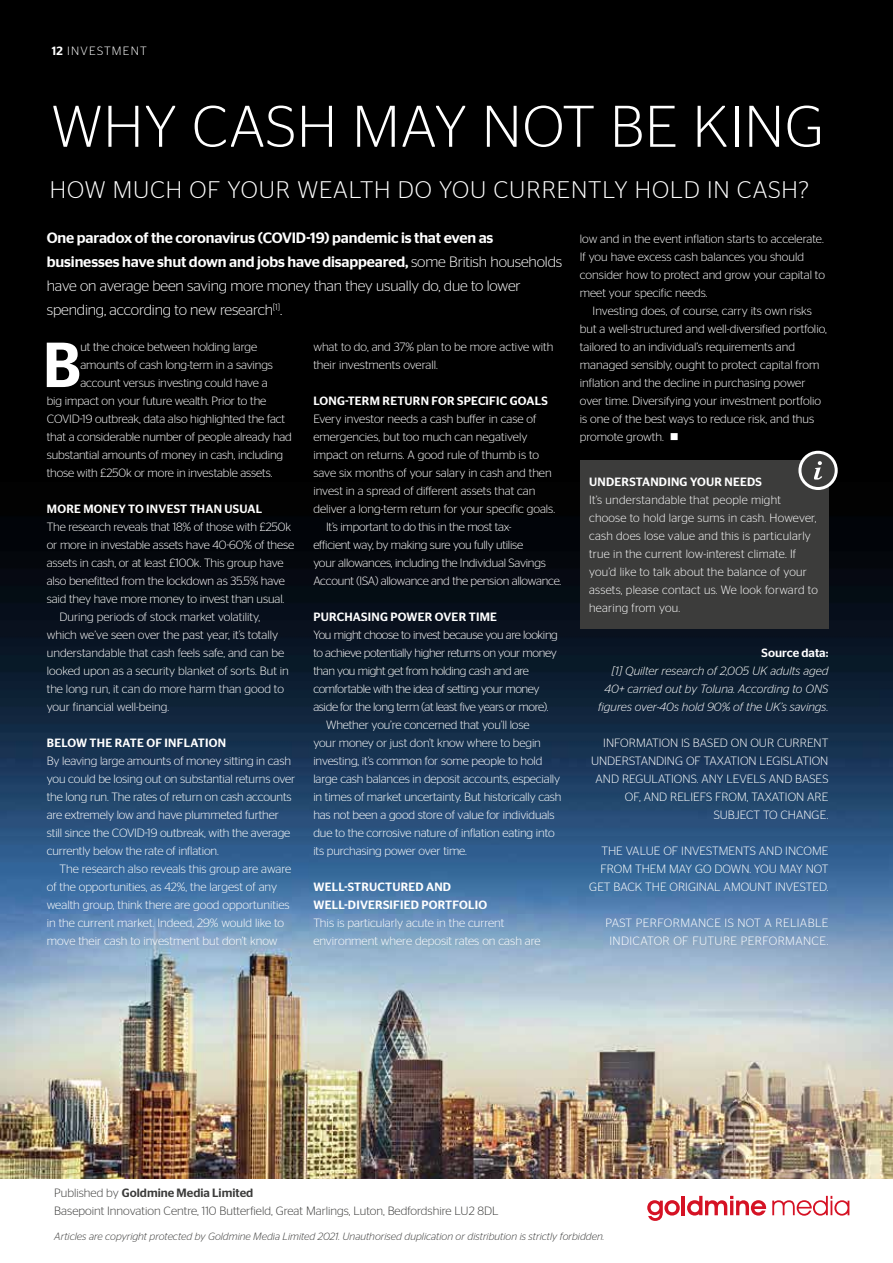
<style>
.page{position:relative;width:893px;height:1263px;background:#fff}
.page>*{position:absolute;margin:0;border:0;box-sizing:border-box;transform-origin:0 0}
.t1{font:500 63.45px "Stag Sans";color:#fff}
.t2{font:300 58.5px "Stag Sans";letter-spacing:.02em;color:#fff}
.t3{font:300 24px "Stag Sans";letter-spacing:.04em;color:#fff}
.t4{font:300 15px/24px "Stag Sans";letter-spacing:-.01em;color:#fff}
.t5{font:300 12px/18px "Stag Sans";letter-spacing:-.01em;color:#fff}
.t6{font:300 12px/18px "Stag Sans";letter-spacing:.02em;color:#fff}
.t7{font:300 12px "Stag Sans";letter-spacing:-.03em;color:#fff}
.t8{font:500 12px/18px "Stag Sans";letter-spacing:.02em;color:#fff}
.t9{font:italic 300 12px/18px "Stag Sans";color:#fff;text-align:right}
.t10{font:300 12px/18px "Stag Sans";color:#3c3c3b}
.t11{font:300 12px/18px "Stag Sans";letter-spacing:.03em;color:#fff;text-align:center}
.t12{font:300 12px "Stag Sans";letter-spacing:.1em;color:#fff}
.t13{font:500 12px "Stag Sans";color:#fff}
.t14{font:italic 300 10.5px "Stag Sans";color:#3c3c3b}
.s1{font-weight:500}
</style>
<div class="page">
<img style="left:0;top:0;width:893px;height:1179px">
<div style="left:581px;top:460px;width:248px;height:168px;background:#3c3c3b"></div>
<div style="left:800px;top:452px;width:36px;height:36px;background:#3c3c3b;border-radius:50%"></div>
<div style="left:798px;top:451px;width:40px;height:39px;border:3px solid #fff;border-radius:50%"></div>
<svg style="left:814px;top:461px;width:8px;height:19px"></svg>
<svg style="left:647px;top:1200px;width:33px;height:21px"></svg>
<hr style="left:682px;top:1196px;width:3px;height:19px;background:#d51224">
<svg style="left:687px;top:1196px;width:79px;height:19px"></svg>
<svg style="left:772px;top:1196px;width:77px;height:20px"></svg>
<p class="t12" style="left:52px;top:44px;width:96px"><span class="s1">12</span> INVESTMENT</p>
<h2 class="t2" style="left:52px;top:94px;width:774px">WHY CASH MAY NOT BE KING</h2>
<h3 class="t3" style="left:50px;top:177px;width:761px">HOW MUCH OF YOUR WEALTH DO YOU CURRENTLY HOLD IN CASH?</h3>
<p class="t4" style="left:47px;top:225px;width:517px"><span class="s1">One paradox of the coronavirus (COVID-19) pandemic is that even as businesses have shut down and jobs have disappeared,</span> some British households have on average been saving more money than they usually do, due to lower spending, according to new research<sup>[1]</sup>.</p>
<h1 class="t1" style="left:43px;top:328px;width:40px">B</h1>
<p class="t5" style="left:80px;top:338px;width:178px">ut the choice between holding large</p>
<p class="t5" style="left:580px;top:230px;width:247px">low and in the event inflation starts to accelerate.<br>If you have excess cash balances you should consider how to protect and grow your capital to meet your specific needs.</p>
<p class="t5" style="left:580px;top:302px;width:248px;text-indent:13px">Investing does, of course, carry its own risks but a well-structured and well-diversified portfolio, tailored to an individual’s requirements and managed sensibly, ought to protect capital from inflation and the decline in purchasing power over time. Diversifying your investment portfolio is one of the best ways to reduce risk, and thus promote growth. ■</p>
<p class="t5" style="left:313px;top:338px;width:242px">what to do, and 37% plan to be more active with their investments overall.</p>
<p class="t8" style="left:313px;top:392px;width:236px">LONG-TERM RETURN FOR SPECIFIC GOALS</p>
<p class="t5" style="left:313px;top:410px;width:225px">Every investor needs a cash buffer in case of</p>
<p class="t5" style="left:313px;top:428px;width:216px">emergencies, but too much can negatively</p>
<p class="t5" style="left:313px;top:446px;width:227px">impact on returns. A good rule of thumb is to</p>
<p class="t5" style="left:313px;top:464px;width:240px">save six months of your salary in cash and then</p>
<p class="t5" style="left:313px;top:482px;width:224px">invest in a spread of different assets that can</p>
<p class="t5" style="left:313px;top:500px;width:243px">deliver a long-term return for your specific goals.</p>
<p class="t5" style="left:326px;top:518px;width:187px">It’s important to do this in the most tax-</p>
<p class="t5" style="left:313px;top:536px;width:211px">efficient way, by making sure you fully utilise</p>
<p class="t5" style="left:313px;top:554px;width:234px">your allowances, including the Individual Savings</p>
<p class="t5" style="left:313px;top:572px;width:250px">Account (ISA) allowance and the pension allowance.</p>
<p class="t8" style="left:313px;top:608px;width:185px">PURCHASING POWER OVER TIME</p>
<p class="t7" style="left:313px;top:628px;width:246px">You might choose to invest because you are looking</p>
<p class="t7" style="left:313px;top:646px;width:245px">to achieve potentially higher returns on your money</p>
<p class="t7" style="left:313px;top:664px;width:217px">than you might get from holding cash and are</p>
<p class="t7" style="left:313px;top:682px;width:228px">comfortable with the idea of setting your money</p>
<p class="t7" style="left:313px;top:700px;width:237px">aside for the long term (at least five years or more).</p>
<p class="t5" style="left:326px;top:716px;width:205px">Whether you’re concerned that you’ll lose</p>
<p class="t5" style="left:313px;top:734px;width:229px">your money or just don’t know where to begin</p>
<p class="t5" style="left:313px;top:752px;width:231px">investing, it’s common for some people to hold</p>
<p class="t5" style="left:313px;top:770px;width:248px">large cash balances in deposit accounts, especially</p>
<p class="t5" style="left:313px;top:788px;width:250px">in times of market uncertainty. But historically cash</p>
<p class="t5" style="left:313px;top:806px;width:243px">has not been a good store of value for individuals</p>
<p class="t5" style="left:313px;top:824px;width:243px">due to the corrosive nature of inflation eating into</p>
<p class="t5" style="left:313px;top:842px;width:155px">its purchasing power over time.</p>
<p class="t8" style="left:313px;top:878px;width:175px">WELL-STRUCTURED AND<br>WELL-DIVERSIFIED PORTFOLIO</p>
<p class="t5" style="left:313px;top:914px;width:229px">This is particularly acute in the current environment where deposit rates on cash are</p>
<p class="t5" style="left:80px;top:356px;width:194px">amounts of cash long-term in a savings</p>
<p class="t5" style="left:80px;top:374px;width:189px">account versus investing could have a</p>
<p class="t5" style="left:47px;top:392px;width:221px">big impact on your future wealth. Prior to the</p>
<p class="t5" style="left:47px;top:410px;width:240px">COVID-19 outbreak, data also highlighted the fact</p>
<p class="t5" style="left:47px;top:428px;width:247px">that a considerable number of people already had</p>
<p class="t5" style="left:47px;top:446px;width:238px">substantial amounts of money in cash, including</p>
<p class="t5" style="left:47px;top:464px;width:227px">those with £250k or more in investable assets.</p>
<p class="t8" style="left:47px;top:500px;width:217px">MORE MONEY TO INVEST THAN USUAL</p>
<p class="t5" style="left:47px;top:518px;width:246px">The research reveals that 18% of those with £250k</p>
<p class="t5" style="left:47px;top:536px;width:249px">or more in investable assets have 40-60% of these</p>
<p class="t5" style="left:47px;top:554px;width:238px">assets in cash, or at least £100k. This group have</p>
<p class="t5" style="left:47px;top:572px;width:240px">also benefitted from the lockdown as 35.5% have</p>
<p class="t5" style="left:47px;top:590px;width:239px">said they have more money to invest than usual.</p>
<p class="t5" style="left:60px;top:608px;width:202px">During periods of stock market volatility,</p>
<p class="t5" style="left:47px;top:626px;width:233px">which we’ve seen over the past year, it’s totally</p>
<p class="t5" style="left:47px;top:644px;width:239px">understandable that cash feels safe, and can be</p>
<p class="t5" style="left:47px;top:662px;width:244px">looked upon as a security blanket of sorts. But in</p>
<p class="t5" style="left:47px;top:680px;width:239px">the long run, it can do more harm than good to</p>
<p class="t5" style="left:47px;top:698px;width:124px">your financial well-being.</p>
<p class="t8" style="left:47px;top:734px;width:181px">BELOW THE RATE OF INFLATION</p>
<p class="t5" style="left:47px;top:752px;width:250px">By leaving large amounts of money sitting in cash you could be losing out on substantial returns over the long run. The rates of return on cash accounts are extremely low and have plummeted further still since the COVID-19 outbreak, with the average currently below the rate of inflation.</p>
<p class="t5" style="left:47px;top:860px;width:246px;text-indent:13px">The research also reveals this group are aware of the opportunities, as 42%, the largest of any wealth group, think there are good opportunities in the current market. Indeed, 29% would like to move their cash to investment but don’t know</p>
<p class="t8" style="left:589px;top:473px;width:174px">UNDERSTANDING YOUR NEEDS</p>
<p class="t6" style="left:589px;top:490px;width:230px">It’s understandable that people might choose to hold large sums in cash. However, cash does lose value and this is particularly true in the current low-interest climate. If you’d like to talk about the balance of your assets, please contact us. We look forward to hearing from you.</p>
<p class="t13" style="left:762px;top:646px;width:68px">Source data:</p>
<p class="t9" style="left:598px;top:662px;width:232px">[1] Quilter research of 2,005 UK adults aged<br>40+ carried out by Toluna. According to ONS figures over-40s hold 90% of the UK’s savings.</p>
<p class="t5" style="left:591px;top:734px;width:239px;text-align:right">INFORMATION IS BASED ON OUR CURRENT UNDERSTANDING OF TAXATION LEGISLATION AND REGULATIONS. ANY LEVELS AND BASES OF, AND RELIEFS FROM, TAXATION ARE SUBJECT TO CHANGE.</p>
<p class="t5" style="left:589px;top:842px;width:241px;text-align:right">THE VALUE OF INVESTMENTS AND INCOME<br>FROM THEM MAY GO DOWN. YOU MAY NOT<br>GET BACK THE ORIGINAL AMOUNT INVESTED.</p>
<p class="t11" style="left:605px;top:914px;width:225px">PAST PERFORMANCE IS NOT A RELIABLE<br>INDICATOR OF FUTURE PERFORMANCE.</p>
<p class="t10" style="left:54px;top:1183px;width:446px">Published by <span class="s1">Goldmine Media Limited<br></span>Basepoint Innovation Centre, 110 Butterfield, Great Marlings, Luton, Bedfordshire LU2 8DL</p>
<p class="t14" style="left:54px;top:1231px;width:551px">Articles are copyright protected by Goldmine Media Limited 2021. Unauthorised duplication or distribution is strictly forbidden.</p>
</div>
